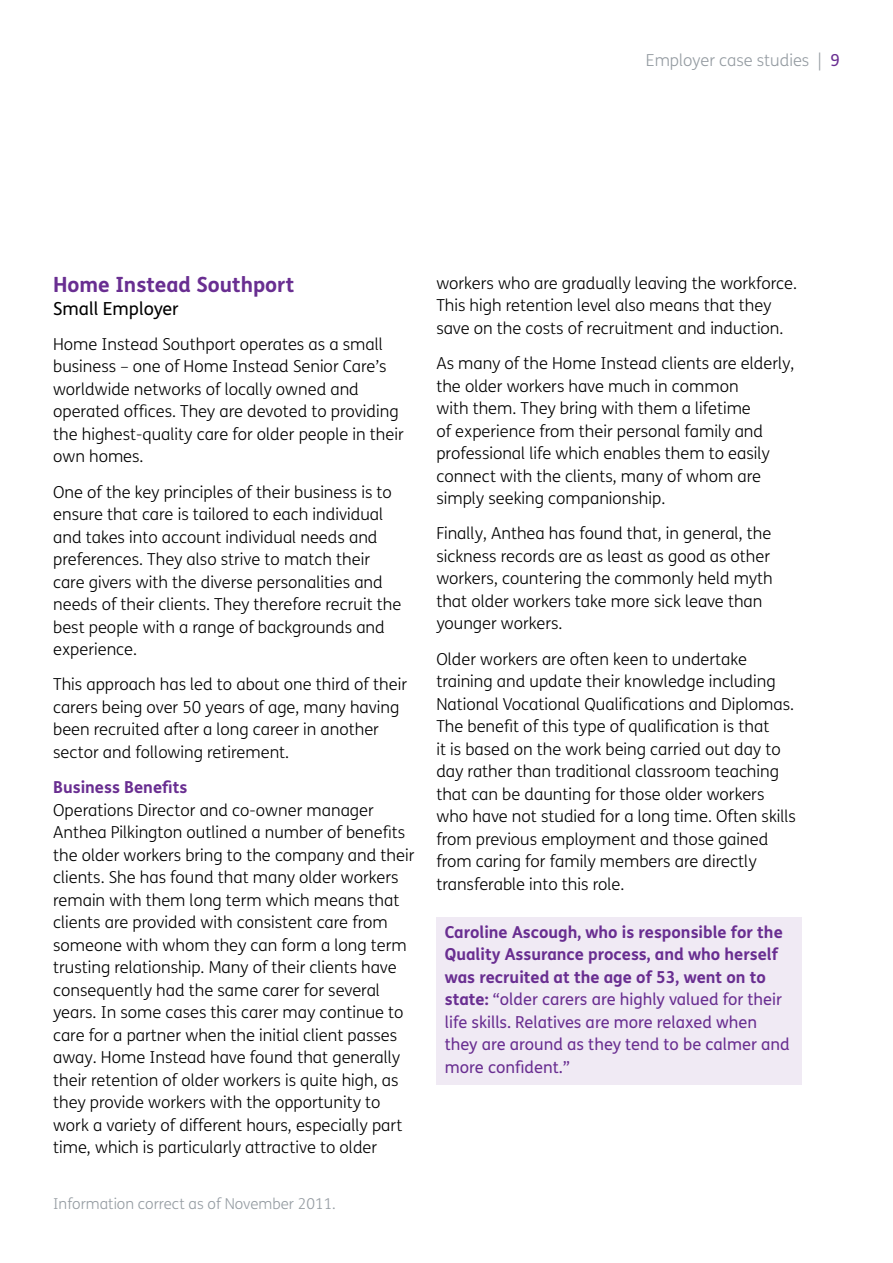
<style>
.page{position:relative;width:893px;height:1263px;background:#fff}
.page>*{position:absolute;margin:0;border:0;box-sizing:border-box;transform-origin:0 0}
.COMPANY_HEADER{font:700 21px "FS Me";color:#692e91}
.COMPANY_HEADER-2{font:18px "FS Me";color:#000}
.BODY{font:300 16.5px/22.5px "FS Me";color:#000}
.CROSSHEAD{font:300 16.5px/22.5px "FS Me";color:#000}
.PULLQUOTE{font:16.5px/22.5px "FS Me";color:#692e91}
.t1{font:300 16.5px "FS Me";color:#959ca2}
.t2{font:300 15px "FS Me";color:#959ca2}
.s1{font-weight:400;color:#692e91}
.s2{font-weight:700;color:#692e91}
.s3{font-weight:700}
</style>
<div class="page">
<div style="left:436px;top:917px;width:365px;height:167px;background:#f0eaf4"></div>
<p class="t1" style="left:646px;top:48px;width:195px">Employer case studies | <span class="s1">9</span></p>
<p class="COMPANY_HEADER" style="left:53px;top:268px;width:243px">Home Instead Southport</p>
<p class="COMPANY_HEADER-2" style="left:53px;top:296px;width:127px">Small Employer</p>
<p class="BODY" style="left:53px;top:332px;width:352px">Home Instead Southport operates as a small business – one of Home Instead Senior Care’s worldwide networks of locally owned and operated offices. They are devoted to providing the highest-quality care for older people in their own homes.</p>
<p class="BODY" style="left:53px;top:480px;width:350px">One of the key principles of their business is to ensure that care is tailored to each individual and takes into account individual needs and preferences. They also strive to match their care givers with the diverse personalities and needs of their clients. They therefore recruit the best people with a range of backgrounds and experience.</p>
<p class="BODY" style="left:53px;top:673px;width:355px">This approach has led to about one third of their carers being over 50 years of age, many having been recruited after a long career in another sector and following retirement.</p>
<p class="CROSSHEAD" style="left:53px;top:776px;width:363px"><span class="s2">Business Benefits<br></span>Operations Director and co-owner manager Anthea Pilkington outlined a number of benefits the older workers bring to the company and their clients. She has found that many older workers remain with them long term which means that clients are provided with consistent care from someone with whom they can form a long term trusting relationship. Many of their clients have consequently had the same carer for several years. In some cases this carer may continue to care for a partner when the initial client passes away. Home Instead have found that generally their retention of older workers is quite high, as they provide workers with the opportunity to work a variety of different hours, especially part time, which is particularly attractive to older</p>
<p class="t2" style="left:53px;top:1194px;width:284px">Information correct as of November 2011.</p>
<p class="CROSSHEAD" style="left:436px;top:271px;width:362px">workers who are gradually leaving the workforce.<br>This high retention level also means that they save on the costs of recruitment and induction.</p>
<p class="BODY" style="left:436px;top:352px;width:360px">As many of the Home Instead clients are elderly, the older workers have much in common<br>with them. They bring with them a lifetime<br>of experience from their personal family and professional life which enables them to easily connect with the clients, many of whom are simply seeking companionship.</p>
<p class="BODY" style="left:436px;top:522px;width:338px">Finally, Anthea has found that, in general, the sickness records are as least as good as other workers, countering the commonly held myth that older workers take more sick leave than younger workers.</p>
<p class="BODY" style="left:436px;top:647px;width:361px">Older workers are often keen to undertake training and update their knowledge including National Vocational Qualifications and Diplomas.<br>The benefit of this type of qualification is that<br>it is based on the work being carried out day to day rather than traditional classroom teaching that can be daunting for those older workers who have not studied for a long time. Often skills from previous employment and those gained from caring for family members are directly transferable into this role.</p>
<p class="PULLQUOTE" style="left:445px;top:920px;width:346px"><span class="s3">Caroline Ascough, who is responsible for the Quality Assurance process, and who herself was recruited at the age of 53, went on to state:</span> “older carers are highly valued for their life skills. Relatives are more relaxed when they are around as they tend to be calmer and more confident.”</p>
</div>
